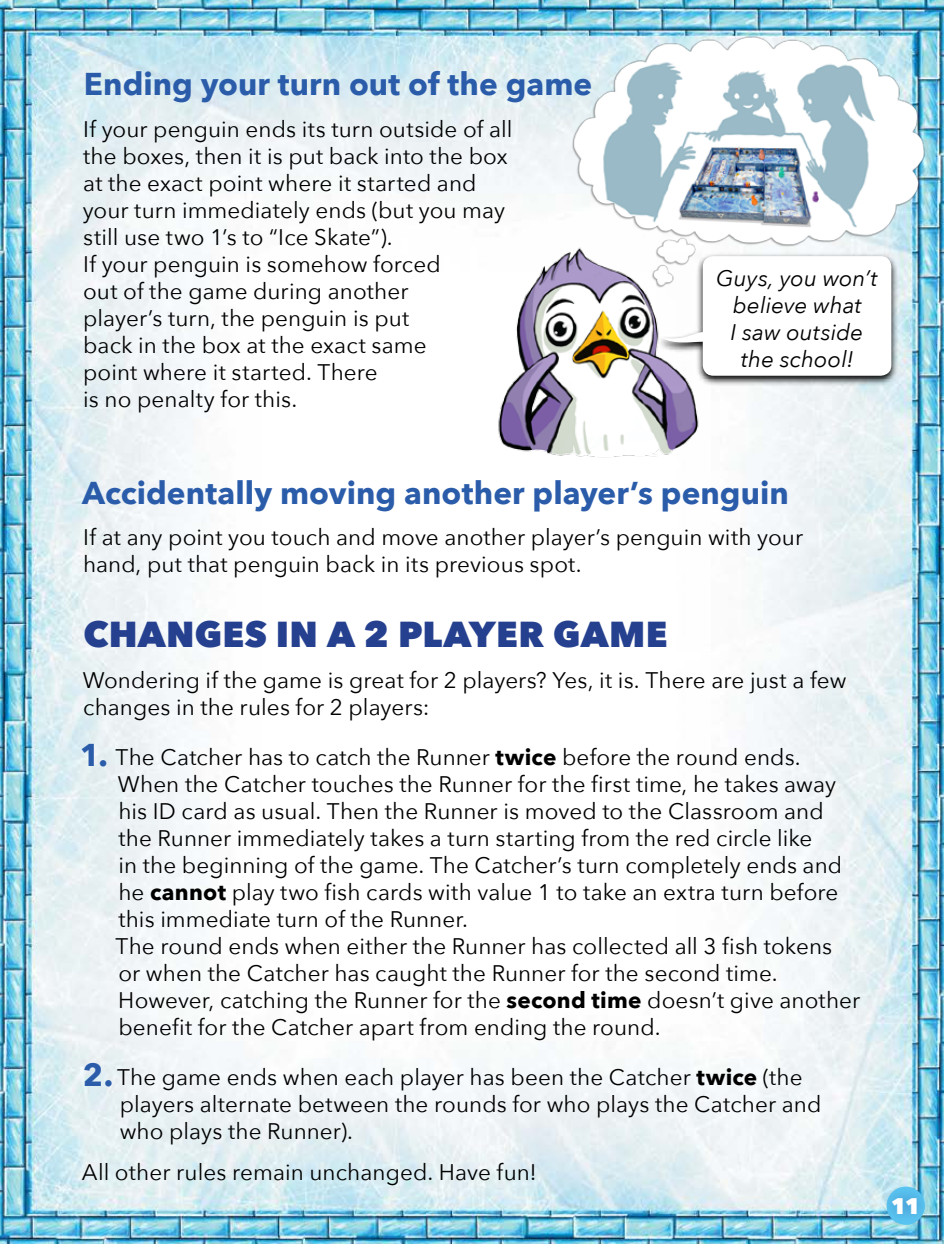
<style>
.page{position:relative;width:944px;height:1244px;background:#fff}
.page>*{position:absolute;margin:0;border:0;box-sizing:border-box;transform-origin:0 0}
.t1{font:800 36px "Avenir Next";letter-spacing:.01em;color:#25408f}
.t2{font:700 31.5px "Avenir Next";color:#2a5caa}
.t3{font:22.5px/27px "Avenir Next";letter-spacing:.005em;color:#000}
.t4{font:italic 22.5px/27px "Avenir Next";letter-spacing:.005em;color:#000;text-align:center}
.t5{font:800 22.5px "Avenir Next";color:#fff}
.s1{font-weight:700}
</style>
<div class="page">
<img style="left:0;top:0;width:944px;height:1244px">
<img style="left:477px;top:19px;width:463px;height:440px">
<svg style="left:656px;top:252px;width:242px;height:134px"></svg>
<svg style="left:662px;top:256px;width:229px;height:120px"></svg>
<div style="left:880px;top:1184px;width:50px;height:42px;background:#25408f;opacity:.5"></div>
<h2 class="t2" style="left:84px;top:57px;width:510px">Ending your turn out of the game</h2>
<p class="t3" style="left:83px;top:115px;width:431px">If your penguin ends its turn outside of all the boxes, then it is put back into the box at the exact point where it started and your turn immediately ends (but you may still use two 1’s to “Ice Skate”).<br>If your penguin is somehow forced<br>out of the game during another<br>player’s turn, the penguin is put<br>back in the box at the exact same<br>point where it started. There<br>is no penalty for this.</p>
<p class="t4" style="left:716px;top:264px;width:163px">Guys, you won’t believe what<br>I saw outside the school!</p>
<h2 class="t2" style="left:82px;top:465px;width:708px">Accidentally moving another player’s penguin</h2>
<p class="t3" style="left:83px;top:523px;width:722px">If at any point you touch and move another player’s penguin with your hand, put that penguin back in its previous spot.</p>
<h1 class="t1" style="left:84px;top:611px;width:585px">CHANGES IN A 2 PLAYER GAME</h1>
<p class="t3" style="left:83px;top:666px;width:765px">Wondering if the game is great for 2 players? Yes, it is. There are just a few changes in the rules for 2 players:</p>
<h2 class="t2" style="left:80px;top:727px;width:30px">1.</h2>
<p class="t3" style="left:116px;top:742px;width:746px">The Catcher has to catch the Runner <span class="s1">twice</span> before the round ends.<br>When the Catcher touches the Runner for the first time, he takes away his ID card as usual. Then the Runner is moved to the Classroom and<br>the Runner immediately takes a turn starting from the red circle like<br>in the beginning of the game. The Catcher’s turn completely ends and he <span class="s1">cannot</span> play two fish cards with value 1 to take an extra turn before this immediate turn of the Runner.<br>The round ends when either the Runner has collected all 3 fish tokens<br>or when the Catcher has caught the Runner for the second time.<br>However, catching the Runner for the <span class="s1">second time</span> doesn’t give another benefit for the Catcher apart from ending the round.</p>
<h2 class="t2" style="left:83px;top:1047px;width:32px">2.</h2>
<p class="t3" style="left:117px;top:1062px;width:706px">The game ends when each player has been the Catcher <span class="s1">twice</span> (the players alternate between the rounds for who plays the Catcher and who plays the Runner).</p>
<p class="t3" style="left:82px;top:1158px;width:457px">All other rules remain unchanged. Have fun!</p>
<p class="t5" style="left:891px;top:1192px;width:31px">11</p>
</div>
